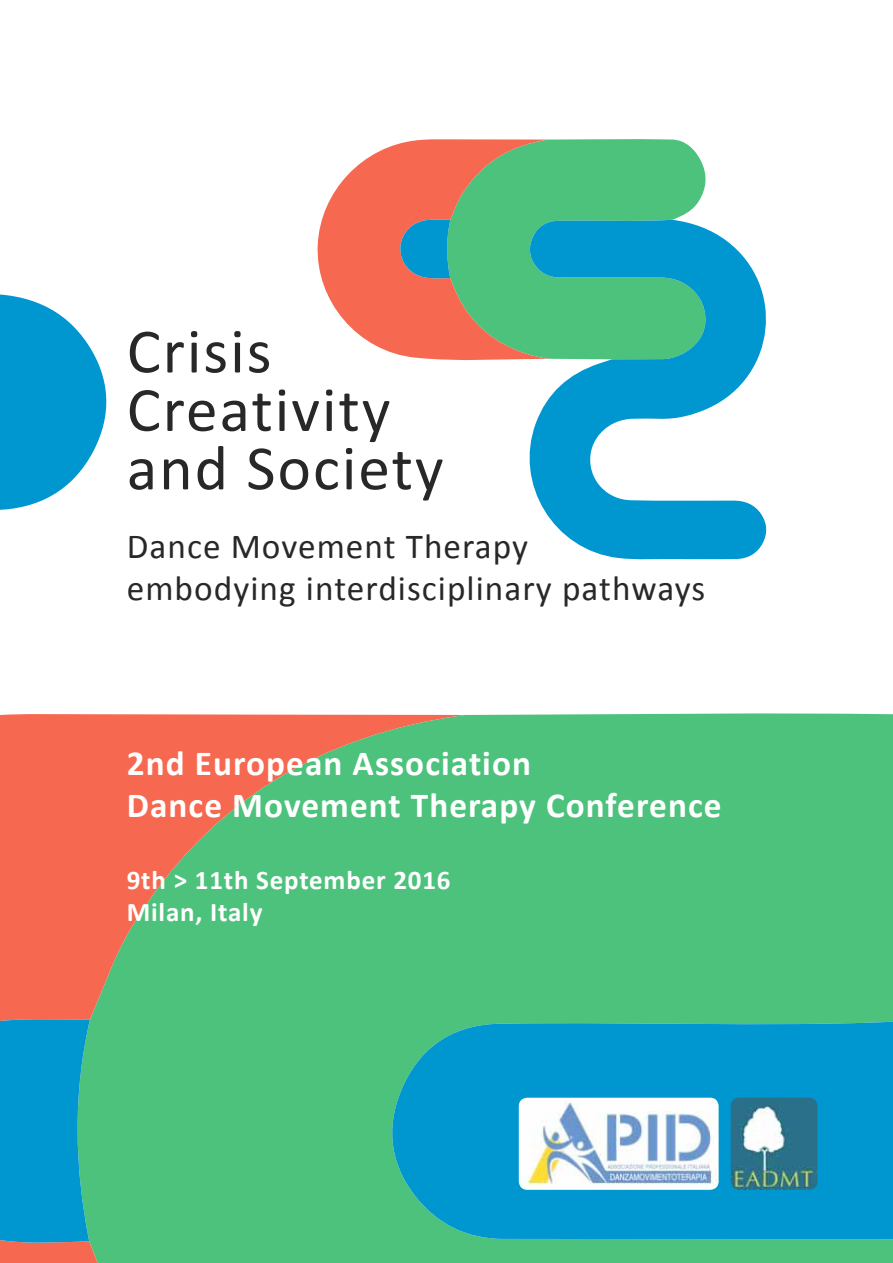
<style>
.page{position:relative;width:893px;height:1263px;background:#fff}
.page>*{position:absolute;margin:0;border:0;box-sizing:border-box;transform-origin:0 0}
.t1{font:63.75px/58.5px "Calibri";letter-spacing:.03em;color:#292829}
.t2{font:35.25px/42.3px "Calibri";letter-spacing:.03em;color:#292829}
.t3{font:700 35.25px/42.3px "Calibri";letter-spacing:.03em;color:#fff}
.t4{font:700 27px/32.4px "Calibri";letter-spacing:.03em;color:#fff}
</style>
<div class="page">
<svg style="left:549px;top:139px;width:157px;height:81px;background:#57c584"></svg>
<svg style="left:317px;top:139px;width:232px;height:222px;background:#c99574"></svg>
<svg style="left:513px;top:220px;width:254px;height:340px"></svg>
<svg style="left:400px;top:219px;width:50px;height:60px;background:#2a91ba"></svg>
<div style="left:465px;top:713px;width:428px;height:307px;background:#4dc27c"></div>
<svg style="left:0;top:714px;width:465px;height:549px;background:#82a56e"></svg>
<svg style="left:330px;top:1020px;width:563px;height:243px;background:#18a3b6"></svg>
<svg style="left:0;top:1018px;width:90px;height:227px;background:#0a98c7"></svg>
<svg style="left:0;top:294px;width:107px;height:216px;fill:#0096d0"></svg>
<img style="left:731px;top:1098px;width:86px;height:92px">
<img style="left:519px;top:1098px;width:200px;height:92px">
<h1 class="t1" style="left:127px;top:322px;width:318px">Crisis<br>Creativity and Society</h1>
<p class="t2" style="left:127px;top:525px;width:580px">Dance Movement Therapy embodying interdisciplinary pathways</p>
<p class="t3" style="left:127px;top:742px;width:596px">2nd European Association<br>Dance Movement Therapy Conference</p>
<p class="t4" style="left:127px;top:863px;width:325px">9th &gt; 11th September 2016<br>Milan, Italy</p>
</div>
